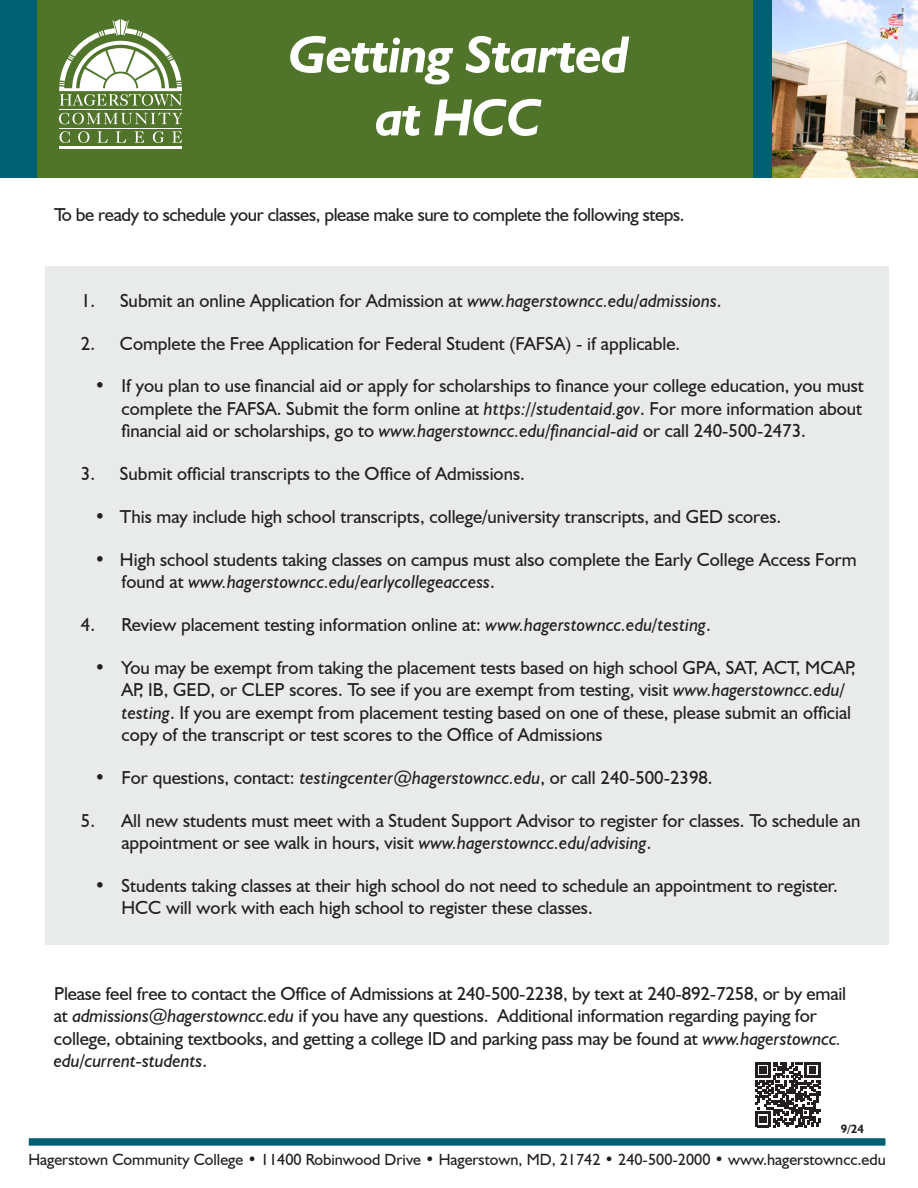
<style>
.page{position:relative;width:918px;height:1188px;background:#fff}
.page>*{position:absolute;margin:0;border:0;box-sizing:border-box;transform-origin:0 0}
.t1{font:italic 700 52.5px/63px "Humanist 521 BT";letter-spacing:-.02em;color:#fff;text-align:center}
.t2{font:18.75px/22.5px "Humanist 521 BT";color:#231f20}
.t3{font:18.75px "Humanist 521 BT";letter-spacing:-.02em;color:#231f20}
.t4{font:16.05px "Humanist 521 BT";color:#231f20}
.t5{font:700 12px "Humanist 521 BT";color:#231f20}
.s1{font-style:italic}
</style>
<div class="page">
<div style="left:45px;top:266px;width:843px;height:679px;background:#e9eaea"></div>
<div style="left:10px;top:0;width:908px;height:178px;background:#50752a"></div>
<div style="left:0;top:0;width:37px;height:178px;background:#006072"></div>
<svg style="left:59px;top:113px;width:123px;height:11px"></svg>
<svg style="left:172px;top:131px;width:10px;height:12px"></svg>
<svg style="left:116px;top:131px;width:10px;height:12px"></svg>
<svg style="left:153px;top:131px;width:11px;height:12px"></svg>
<svg style="left:135px;top:131px;width:9px;height:12px"></svg>
<svg style="left:98px;top:131px;width:10px;height:12px"></svg>
<svg style="left:78px;top:131px;width:11px;height:12px"></svg>
<svg style="left:60px;top:131px;width:10px;height:12px"></svg>
<svg style="left:59px;top:19px;width:123px;height:87px"></svg>
<hr style="left:59px;top:146px;width:123px;height:2px;background:#fff">
<hr style="left:59px;top:109px;width:123px;height:1px;background:#fff">
<hr style="left:59px;top:128px;width:123px;height:1px;background:#fff">
<img style="left:772px;top:0;width:146px;height:178px">
<div style="left:754px;top:0;width:18px;height:178px;background:#006072"></div>
<div style="left:29px;top:1138px;width:856px;height:8px;background:#006072"></div>
<svg style="left:755px;top:1062px;width:65px;height:65px"></svg>
<h1 class="t1" style="left:289px;top:22px;width:342px">Getting Started at HCC</h1>
<p class="t3" style="left:54px;top:204px;width:632px">To be ready to schedule your classes, please make sure to complete the following steps.</p>
<p class="t2" style="left:81px;top:289px;width:642px">1. Submit an online Application for Admission at <span class="s1">www.hagerstowncc.edu/admissions</span>.</p>
<p class="t2" style="left:81px;top:332px;width:601px">2. Complete the Free Application for Federal Student (FAFSA) - if applicable.</p>
<p class="t2" style="left:121px;top:374px;width:744px;text-align:justify;text-indent:-27px">• If you plan to use financial aid or apply for scholarships to finance your college education, you must complete the FAFSA. Submit the form online at <span class="s1">https://studentaid.gov</span>. For more information about financial aid or scholarships, go to <span class="s1">www.hagerstowncc.edu/financial-aid</span> or call 240-500-2473.</p>
<p class="t2" style="left:81px;top:462px;width:445px">3. Submit official transcripts to the Office of Admissions.</p>
<p class="t2" style="left:94px;top:505px;width:688px">• This may include high school transcripts, college/university transcripts, and GED scores.</p>
<p class="t2" style="left:121px;top:548px;width:737px;text-indent:-27px">• High school students taking classes on campus must also complete the Early College Access Form found at <span class="s1">www.hagerstowncc.edu/earlycollegeaccess</span>.</p>
<p class="t2" style="left:81px;top:613px;width:631px">4. Review placement testing information online at: <span class="s1">www.hagerstowncc.edu/testing</span>.</p>
<p class="t2" style="left:121px;top:656px;width:736px;text-indent:-27px">• You may be exempt from taking the placement tests based on high school GPA, SAT, ACT, MCAP, AP, IB, GED, or CLEP scores. To see if you are exempt from testing, visit <span class="s1">www.hagerstowncc.edu/ testing</span>. If you are exempt from placement testing based on one of these, please submit an official copy of the transcript or test scores to the Office of Admissions</p>
<p class="t2" style="left:94px;top:766px;width:620px">• For questions, contact: <span class="s1">testingcenter@hagerstowncc.edu</span>, or call 240-500-2398.</p>
<p class="t2" style="left:121px;top:809px;width:740px;text-indent:-40px">5. All new students must meet with a Student Support Advisor to register for classes. To schedule an appointment or see walk in hours, visit <span class="s1">www.hagerstowncc.edu/advising</span>.</p>
<p class="t2" style="left:122px;top:874px;width:718px;text-indent:-27px">• Students taking classes at their high school do not need to schedule an appointment to register.<br>HCC will work with each high school to register these classes.</p>
<p class="t2" style="left:54px;top:982px;width:794px">Please feel free to contact the Office of Admissions at 240-500-2238, by text at 240-892-7258, or by email</p>
<p class="t2" style="left:54px;top:1004px;width:789px">at <span class="s1">admissions@hagerstowncc.edu</span> if you have any questions. Additional information regarding paying for college, obtaining textbooks, and getting a college ID and parking pass may be found at <span class="s1">www.hagerstowncc. edu/current-students</span>.</p>
<p class="t5" style="left:841px;top:1121px;width:25px">9/24</p>
<p class="t4" style="left:28px;top:1149px;width:859px">Hagerstown Community College • 11400 Robinwood Drive • Hagerstown, MD, 21742 • 240-500-2000 • www.hagerstowncc.edu</p>
</div>
